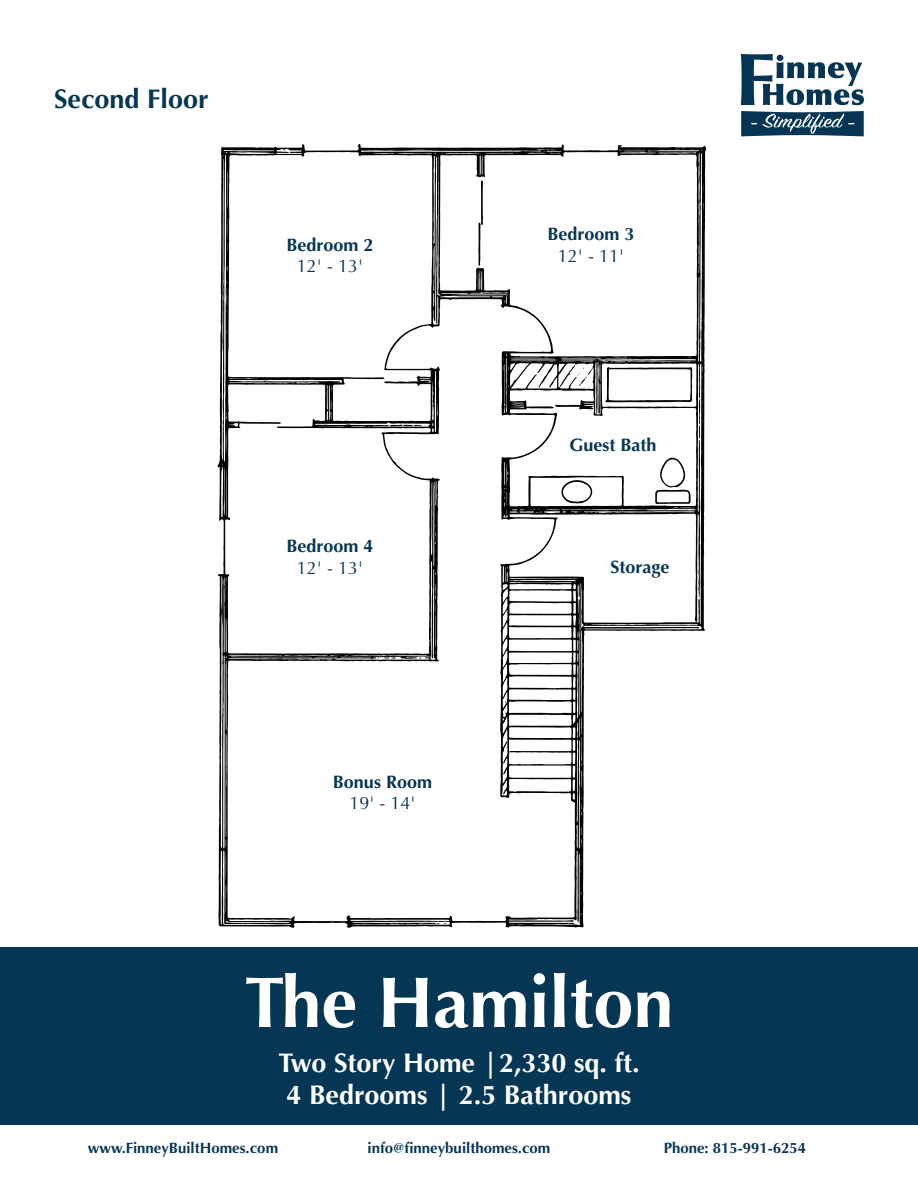
<style>
.page{position:relative;width:918px;height:1188px;background:#fff}
.page>*{position:absolute;margin:0;border:0;box-sizing:border-box;transform-origin:0 0}
.t1{font:700 72px "Optima";color:#fff}
.t2{font:700 27px "Optima";color:#fff}
.t3{font:700 27px "Optima";color:#053654}
.t4{font:700 18px "Optima";color:#053654}
.t5{font:18px "Optima";color:#053654}
.t6{font:700 15px "Optima";color:#053654}
</style>
<div class="page">
<svg style="left:217px;top:144px;width:489px;height:784px"></svg>
<svg style="left:340px;top:377px;width:80px;height:6px"></svg>
<svg style="left:478px;top:177px;width:5px;height:89px"></svg>
<svg style="left:699px;top:399px;width:1px;height:40px"></svg>
<svg style="left:655px;top:458px;width:36px;height:46px"></svg>
<svg style="left:526px;top:405px;width:56px;height:3px"></svg>
<svg style="left:238px;top:422px;width:76px;height:6px"></svg>
<svg style="left:604px;top:364px;width:88px;height:43px"></svg>
<svg style="left:560px;top:365px;width:34px;height:22px"></svg>
<svg style="left:378px;top:657px;width:20px;height:2px"></svg>
<svg style="left:388px;top:423px;width:38px;height:4px"></svg>
<div style="left:0;top:948px;width:918px;height:177px;background:#053654"></div>
<svg style="left:741px;top:54px;width:123px;height:51px"></svg>
<svg style="left:741px;top:111px;width:123px;height:25px;background:#345a73"></svg>
<p class="t3" style="left:54px;top:83px;width:156px">Second Floor</p>
<p class="t4" style="left:286px;top:234px;width:89px">Bedroom 2</p>
<p class="t5" style="left:297px;top:256px;width:68px">12' - 13'</p>
<p class="t4" style="left:286px;top:536px;width:89px">Bedroom 4</p>
<p class="t5" style="left:297px;top:558px;width:68px">12' - 13'</p>
<p class="t4" style="left:333px;top:771px;width:101px">Bonus Room</p>
<p class="t5" style="left:349px;top:793px;width:68px">19' - 14'</p>
<p class="t4" style="left:547px;top:224px;width:89px">Bedroom 3</p>
<p class="t5" style="left:558px;top:245px;width:68px">12' - 11'</p>
<p class="t4" style="left:569px;top:435px;width:89px">Guest Bath</p>
<p class="t4" style="left:611px;top:556px;width:60px">Storage</p>
<p class="t1" style="left:245px;top:961px;width:430px">The Hamilton</p>
<p class="t2" style="left:278px;top:1047px;width:363px">Two Story Home |2,330 sq. ft.</p>
<p class="t2" style="left:287px;top:1080px;width:346px">4 Bedrooms | 2.5 Bathrooms</p>
<p class="t6" style="left:88px;top:1139px;width:192px">www.FinneyBuiltHomes.com</p>
<p class="t6" style="left:368px;top:1139px;width:184px">info@finneybuilthomes.com</p>
<p class="t6" style="left:664px;top:1139px;width:144px">Phone: 815-991-6254</p>
</div>
